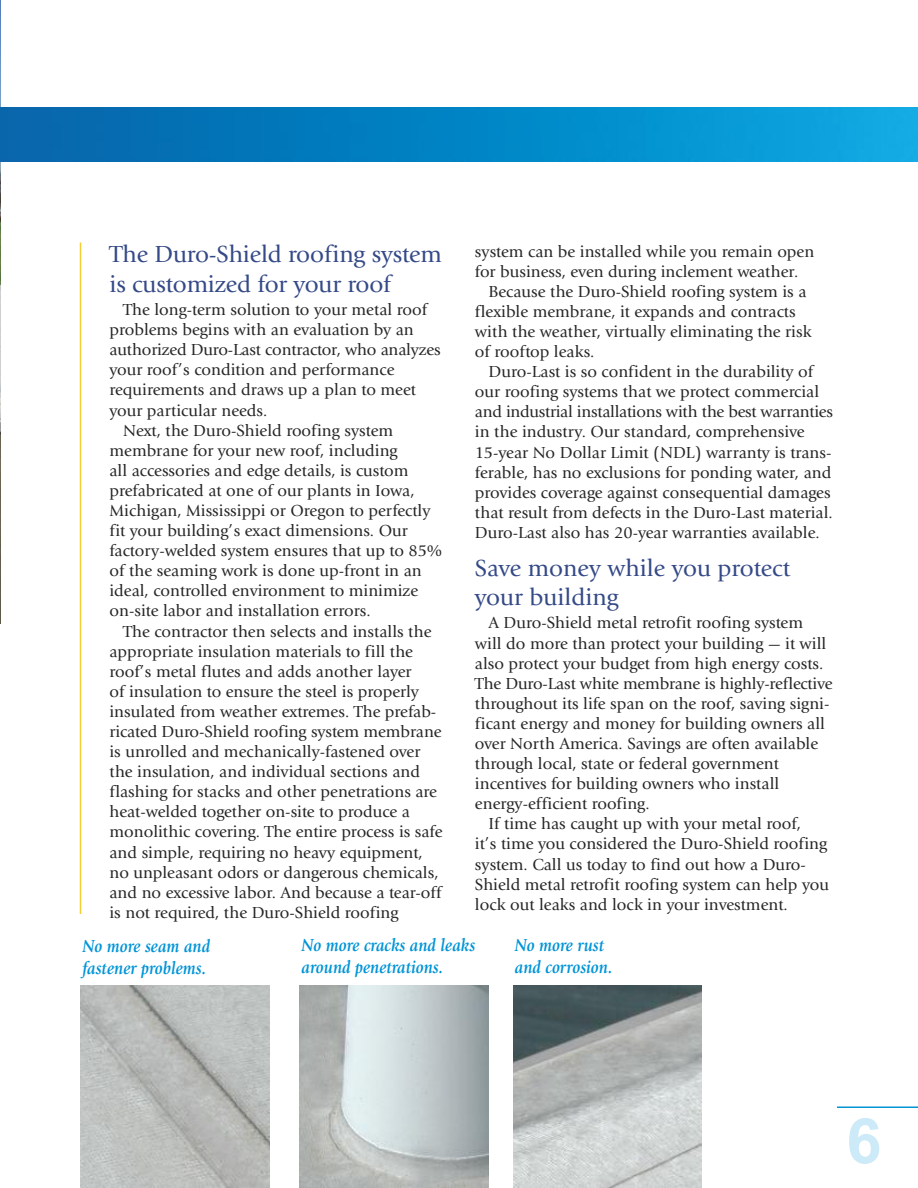
<style>
.page{position:relative;width:918px;height:1188px;background:#fff}
.page>*{position:absolute;margin:0;border:0;box-sizing:border-box;transform-origin:0 0}
.t1{font:700 63px "Arial";color:#cceaf7}
.t2{font:24px/29.2px "Giovanni ITC";letter-spacing:-.005em;color:#344987}
.t3{font:italic 700 18px/21.6px "Giovanni ITC";color:#0094d7;scale:.9 1}
.t4{font:16.5px "Giovanni ITC";color:#272627}
</style>
<div class="page">
<hr style="left:80px;top:242px;width:1px;height:672px;background:#f4ce32">
<hr style="left:837px;top:1106px;width:81px;height:2px;background:#0094d7">
<img style="left:0;top:0;width:1px;height:623px">
<img style="left:0;top:108px;width:918px;height:54px">
<img style="left:81px;top:986px;width:189px;height:202px">
<img style="left:300px;top:986px;width:189px;height:202px">
<img style="left:513px;top:986px;width:189px;height:202px">
<h2 class="t2" style="left:109px;top:240px;width:334px">The Duro-Shield roofing system is customized for your roof</h2>
<p class="t4" style="left:123px;top:300px;width:306px">The long-term solution to your metal roof</p>
<p class="t4" style="left:109px;top:320px;width:306px">problems begins with an evaluation by an</p>
<p class="t4" style="left:109px;top:340px;width:333px">authorized Duro-Last contractor, who analyzes</p>
<p class="t4" style="left:109px;top:360px;width:286px">your roof’s condition and performance</p>
<p class="t4" style="left:109px;top:380px;width:308px">requirements and draws up a plan to meet</p>
<p class="t4" style="left:109px;top:401px;width:159px">your particular needs.</p>
<p class="t4" style="left:123px;top:421px;width:272px">Next, the Duro-Shield roofing system</p>
<p class="t4" style="left:109px;top:441px;width:290px">membrane for your new roof, including</p>
<p class="t4" style="left:109px;top:461px;width:301px">all accessories and edge details, is custom</p>
<p class="t4" style="left:109px;top:481px;width:307px">prefabricated at one of our plants in Iowa,</p>
<p class="t4" style="left:109px;top:501px;width:322px">Michigan, Mississippi or Oregon to perfectly</p>
<p class="t4" style="left:109px;top:521px;width:300px">fit your building’s exact dimensions. Our</p>
<p class="t4" style="left:109px;top:541px;width:334px">factory-welded system ensures that up to 85%</p>
<p class="t4" style="left:109px;top:561px;width:314px">of the seaming work is done up-front in an</p>
<p class="t4" style="left:109px;top:581px;width:310px">ideal, controlled environment to minimize</p>
<p class="t4" style="left:109px;top:602px;width:263px">on-site labor and installation errors.</p>
<p class="t4" style="left:123px;top:622px;width:310px">The contractor then selects and installs the</p>
<p class="t4" style="left:109px;top:642px;width:305px">appropriate insulation materials to fill the</p>
<p class="t4" style="left:109px;top:662px;width:304px">roof’s metal flutes and adds another layer</p>
<p class="t4" style="left:109px;top:682px;width:311px">of insulation to ensure the steel is properly</p>
<p class="t4" style="left:109px;top:702px;width:328px">insulated from weather extremes. The prefab-</p>
<p class="t4" style="left:109px;top:722px;width:334px">ricated Duro-Shield roofing system membrane</p>
<p class="t4" style="left:109px;top:742px;width:312px">is unrolled and mechanically-fastened over</p>
<p class="t4" style="left:109px;top:762px;width:312px">the insulation, and individual sections and</p>
<p class="t4" style="left:109px;top:782px;width:329px">flashing for stacks and other penetrations are</p>
<p class="t4" style="left:109px;top:802px;width:302px">heat-welded together on-site to produce a</p>
<p class="t4" style="left:109px;top:823px;width:334px">monolithic covering. The entire process is safe</p>
<p class="t4" style="left:109px;top:843px;width:315px">and simple, requiring no heavy equipment,</p>
<p class="t4" style="left:109px;top:863px;width:331px">no unpleasant odors or dangerous chemicals,</p>
<p class="t4" style="left:109px;top:883px;width:334px">and no excessive labor. And because a tear-off</p>
<p class="t4" style="left:109px;top:903px;width:290px">is not required, the Duro-Shield roofing</p>
<p class="t4" style="left:475px;top:242px;width:341px">system can be installed while you remain open</p>
<p class="t4" style="left:475px;top:262px;width:325px">for business, even during inclement weather.</p>
<p class="t4" style="left:489px;top:282px;width:319px">Because the Duro-Shield roofing system is a</p>
<p class="t4" style="left:475px;top:302px;width:322px">flexible membrane, it expands and contracts</p>
<p class="t4" style="left:475px;top:322px;width:338px">with the weather, virtually eliminating the risk</p>
<p class="t4" style="left:475px;top:342px;width:121px">of rooftop leaks.</p>
<p class="t4" style="left:489px;top:362px;width:326px">Duro-Last is so confident in the durability of</p>
<p class="t4" style="left:475px;top:382px;width:346px">our roofing systems that we protect commercial</p>
<p class="t4" style="left:475px;top:402px;width:360px">and industrial installations with the best warranties</p>
<p class="t4" style="left:475px;top:423px;width:331px">in the industry. Our standard, comprehensive</p>
<p class="t4" style="left:475px;top:443px;width:358px">15-year No Dollar Limit (NDL) warranty is trans-</p>
<p class="t4" style="left:475px;top:463px;width:358px">ferable, has no exclusions for ponding water, and</p>
<p class="t4" style="left:475px;top:483px;width:357px">provides coverage against consequential damages</p>
<p class="t4" style="left:475px;top:503px;width:359px">that result from defects in the Duro-Last material.</p>
<p class="t4" style="left:475px;top:523px;width:346px">Duro-Last also has 20-year warranties available.</p>
<h2 class="t2" style="left:475px;top:553px;width:317px">Save money while you protect your building</h2>
<p class="t4" style="left:489px;top:614px;width:316px">A Duro-Shield metal retrofit roofing system</p>
<p class="t4" style="left:475px;top:634px;width:353px">will do more than protect your building — it will</p>
<p class="t4" style="left:475px;top:654px;width:350px">also protect your budget from high energy costs.</p>
<p class="t4" style="left:475px;top:674px;width:359px">The Duro-Last white membrane is highly-reflective</p>
<p class="t4" style="left:475px;top:694px;width:356px">throughout its life span on the roof, saving signi-</p>
<p class="t4" style="left:475px;top:714px;width:351px">ficant energy and money for building owners all</p>
<p class="t4" style="left:475px;top:734px;width:345px">over North America. Savings are often available</p>
<p class="t4" style="left:475px;top:754px;width:305px">through local, state or federal government</p>
<p class="t4" style="left:475px;top:774px;width:306px">incentives for building owners who install</p>
<p class="t4" style="left:475px;top:794px;width:176px">energy-efficient roofing.</p>
<p class="t4" style="left:489px;top:814px;width:314px">If time has caught up with your metal roof,</p>
<p class="t4" style="left:475px;top:835px;width:354px">it’s time you considered the Duro-Shield roofing</p>
<p class="t4" style="left:475px;top:855px;width:332px">system. Call us today to find out how a Duro-</p>
<p class="t4" style="left:475px;top:875px;width:356px">Shield metal retrofit roofing system can help you</p>
<p class="t4" style="left:475px;top:895px;width:314px">lock out leaks and lock in your investment.</p>
<p class="t3" style="left:302px;top:934px;width:195px">No more cracks and leaks around penetrations.</p>
<p class="t3" style="left:83px;top:935px;width:143px">No more seam and fastener problems.</p>
<p class="t3" style="left:515px;top:934px;width:110px">No more rust and corrosion.</p>
<h1 class="t1" style="left:846px;top:1106px;width:37px">6</h1>
</div>
